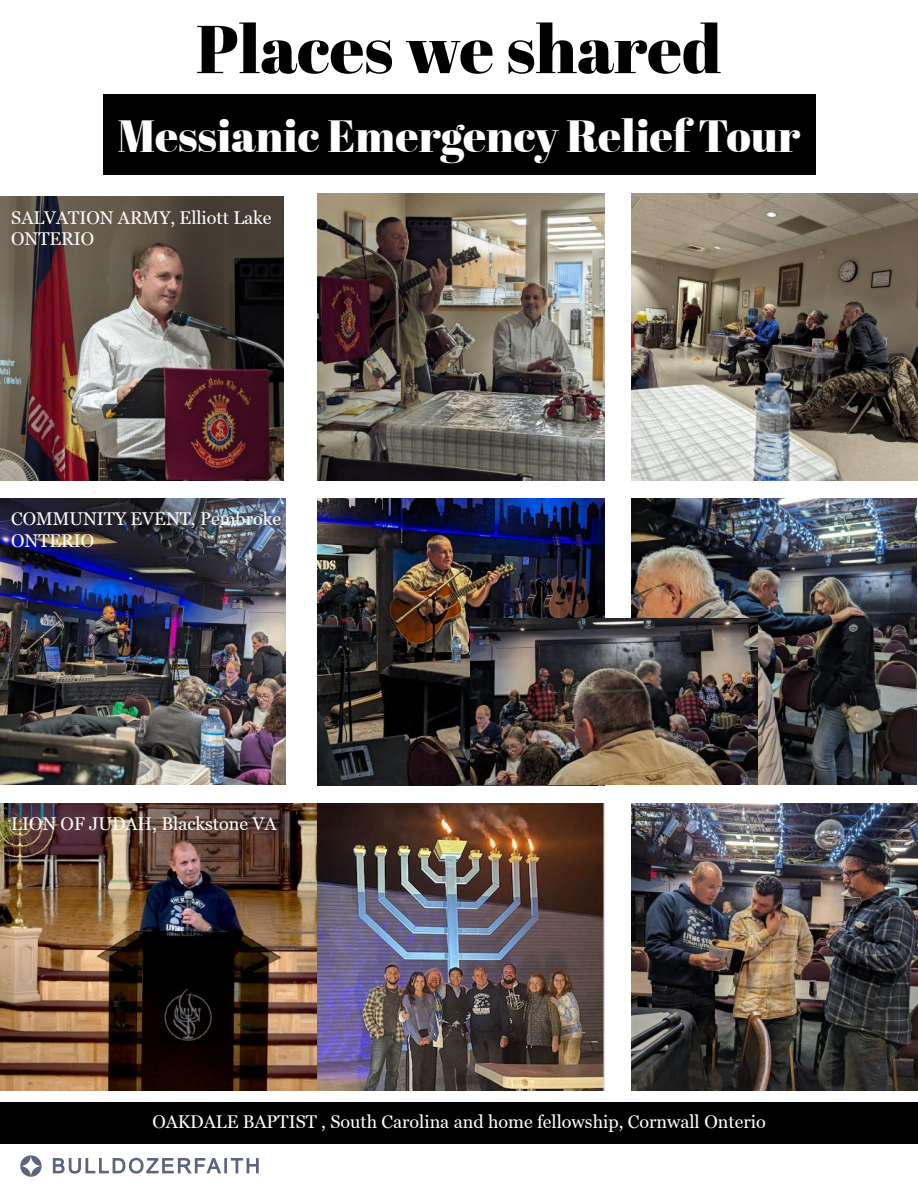
<style>
.page{position:relative;width:918px;height:1188px;background:#fff}
.page>*{position:absolute;margin:0;border:0;box-sizing:border-box;transform-origin:0 0}
.t1{font:67.5px "Abril Fatface";color:#000}
.t2{font:45px "Abril Fatface";color:#fff}
.t3{font:18px/21.3px "Georgia";color:#fff}
</style>
<div class="page">
<img style="left:0;top:197px;width:284px;height:283px">
<img style="left:0;top:498px;width:286px;height:286px">
<img style="left:317px;top:498px;width:287px;height:287px">
<svg style="left:53px;top:1158px;width:206px;height:16px"></svg>
<svg style="left:20px;top:1155px;width:22px;height:22px"></svg>
<img style="left:631px;top:194px;width:287px;height:286px">
<img style="left:631px;top:498px;width:286px;height:286px">
<img style="left:317px;top:194px;width:287px;height:286px">
<img style="left:0;top:803px;width:317px;height:287px">
<img style="left:317px;top:803px;width:287px;height:287px">
<img style="left:631px;top:803px;width:287px;height:287px">
<img style="left:471px;top:619px;width:286px;height:165px">
<div style="left:103px;top:94px;width:712px;height:82px;background:#000"></div>
<div style="left:0;top:1102px;width:918px;height:42px;background:#000"></div>
<h1 class="t1" style="left:196px;top:2px;width:527px">Places we shared</h1>
<h2 class="t2" style="left:118px;top:104px;width:684px">Messianic Emergency Relief Tour</h2>
<p class="t3" style="left:11px;top:208px;width:262px">SALVATION ARMY, Elliott Lake<br>ONTERIO</p>
<p class="t3" style="left:11px;top:509px;width:271px">COMMUNITY EVENT, Pembroke<br>ONTERIO</p>
<p class="t3" style="left:11px;top:814px;width:267px">LION OF JUDAH, Blackstone VA</p>
<p class="t3" style="left:152px;top:1112px;width:615px">OAKDALE BAPTIST , South Carolina and home fellowship, Cornwall Onterio</p>
</div>
